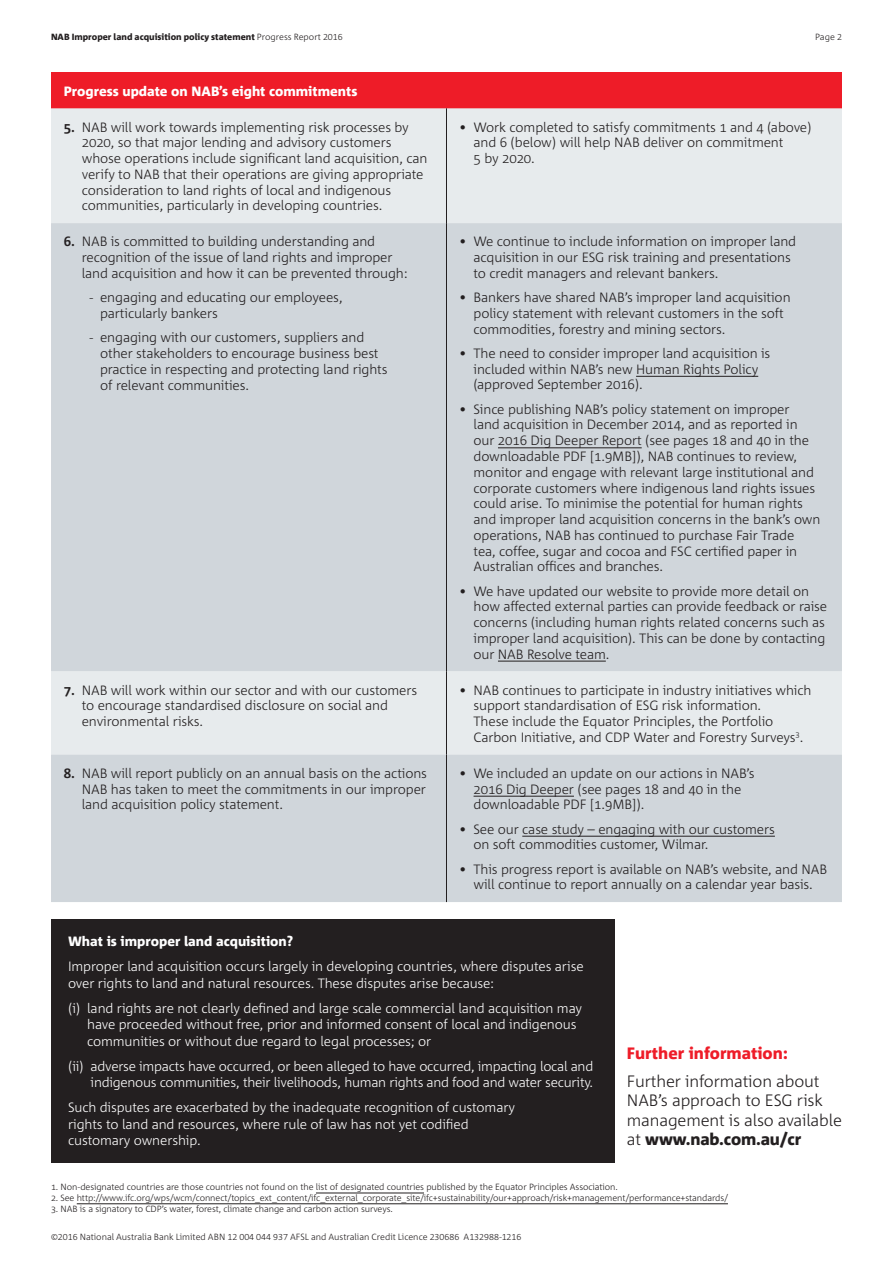
<style>
.page{position:relative;width:893px;height:1263px;background:#fff}
.page>*{position:absolute;margin:0;border:0;box-sizing:border-box;transform-origin:0 0}
.t1{font:300 16.5px/19.5px "Corpid";letter-spacing:-.01em;color:#231f20}
.t2{font:800 16.5px "Corpid";color:#ee1c28}
.t3{font:300 13.5px/15.8px "Corpid";letter-spacing:-.01em;color:#231f20}
.t4{font:300 13.5px/16.5px "Corpid";letter-spacing:-.01em;color:#fff}
.t5{font:800 13.5px "Corpid";color:#fff}
.t6{font:300 9px "Corpid C1";letter-spacing:-.01em;color:#231f20}
.t7{font:300 9px "Corpid";letter-spacing:-.01em;color:#231f20}
.t8{font:800 9px "Corpid C1";color:#231f20}
.s1{font-weight:300}
.s2{font-weight:700}
.s3{font-weight:800}
.s4{font-family:"Corpid C1"}
.s5{font-family:"Corpid"}
</style>
<div class="page">
<div style="left:51px;top:72px;width:791px;height:36px;background:#ee1c28"></div>
<div style="left:51px;top:108px;width:791px;height:115px;background:#e7ebed"></div>
<svg style="left:51px;top:223px;width:791px;height:679px;background:#d2d8dd"></svg>
<hr style="left:446px;top:108px;width:1px;height:115px;background:#231f20">
<hr style="left:446px;top:223px;width:1px;height:448px;background:#231f20">
<hr style="left:446px;top:754px;width:1px;height:148px;background:#231f20">
<hr style="left:446px;top:671px;width:1px;height:83px;background:#231f20">
<hr style="left:636px;top:376px;width:122px;height:1px;background:#231f20">
<hr style="left:498px;top:447px;width:144px;height:1px;background:#231f20">
<hr style="left:498px;top:661px;width:108px;height:1px;background:#231f20">
<hr style="left:474px;top:796px;width:100px;height:1px;background:#231f20">
<hr style="left:522px;top:836px;width:253px;height:1px;background:#231f20">
<div style="left:51px;top:919px;width:564px;height:243px;background:#231f20"></div>
<hr style="left:316px;top:1193px;width:108px;height:1px;background:#231f20">
<hr style="left:77px;top:1203px;width:651px;height:1px;background:#231f20">
<p class="t8" style="left:51px;top:31px;width:293px">NAB Improper land acquisition policy statement <span class="s1">Progress Report 2016</span></p>
<p class="t6" style="left:815px;top:31px;width:28px">Page 2</p>
<p class="t5" style="left:64px;top:83px;width:295px">Progress update on NAB’s eight commitments</p>
<p class="t3" style="left:82px;top:119px;width:347px;text-indent:-18px"><span class="s2">5.</span> NAB will work towards implementing risk processes by 2020, so that major lending and advisory customers whose operations include significant land acquisition, can verify to NAB that their operations are giving appropriate consideration to land rights of local and indigenous communities, particularly in developing countries.</p>
<p class="t3" style="left:474px;top:119px;width:340px;text-indent:-14px">• Work completed to satisfy commitments 1 and 4 (above) and 6 (below) will help NAB deliver on commitment<br>5 by 2020.</p>
<p class="t3" style="left:82px;top:234px;width:327px;text-indent:-18px"><span class="s2">6.</span> NAB is committed to building understanding and recognition of the issue of land rights and improper land acquisition and how it can be prevented through:</p>
<p class="t3" style="left:100px;top:290px;width:244px;text-indent:-11px">- engaging and educating our employees, particularly bankers</p>
<p class="t3" style="left:100px;top:330px;width:289px;text-indent:-11px">- engaging with our customers, suppliers and other stakeholders to encourage business best practice in respecting and protecting land rights of relevant communities.</p>
<p class="t3" style="left:474px;top:234px;width:324px;text-indent:-14px">• We continue to include information on improper land acquisition in our ESG risk training and presentations to credit managers and relevant bankers.</p>
<p class="t3" style="left:474px;top:290px;width:319px;text-indent:-14px">• Bankers have shared NAB’s improper land acquisition policy statement with relevant customers in the soft commodities, forestry and mining sectors.</p>
<p class="t3" style="left:474px;top:345px;width:298px;text-indent:-14px">• The need to consider improper land acquisition is included within NAB’s new Human Rights Policy (approved September 2016).</p>
<p class="t3" style="left:474px;top:401px;width:348px;text-indent:-14px">• Since publishing NAB’s policy statement on improper<br>land acquisition in December 2014, and as reported in our 2016 Dig Deeper Report (see pages 18 and 40 in the downloadable PDF [1.9MB]), NAB continues to review, monitor and engage with relevant large institutional and corporate customers where indigenous land rights issues could arise. To minimise the potential for human rights and improper land acquisition concerns in the bank’s own operations, NAB has continued to purchase Fair Trade<br>tea, coffee, sugar and cocoa and FSC certified paper in Australian offices and branches.</p>
<p class="t3" style="left:474px;top:583px;width:355px;text-indent:-14px">• We have updated our website to provide more detail on how affected external parties can provide feedback or raise concerns (including human rights related concerns such as improper land acquisition). This can be done by contacting our NAB Resolve team.</p>
<p class="t3" style="left:82px;top:682px;width:337px;text-indent:-18px"><span class="s2">7.</span> NAB will work within our sector and with our customers to encourage standardised disclosure on social and environmental risks.</p>
<p class="t3" style="left:474px;top:682px;width:339px;text-indent:-14px">• NAB continues to participate in industry initiatives which support standardisation of ESG risk information.<br>These include the Equator Principles, the Portfolio Carbon Initiative, and CDP Water and Forestry Surveys<sup>3</sup>.</p>
<p class="t3" style="left:82px;top:765px;width:347px;text-align:justify;text-indent:-18px"><span class="s2">8.</span> NAB will report publicly on an annual basis on the actions NAB has taken to meet the commitments in our improper land acquisition policy statement.</p>
<p class="t3" style="left:474px;top:765px;width:283px;text-indent:-14px">• We included an update on our actions in NAB’s<br>2016 Dig Deeper (see pages 18 and 40 in the downloadable PDF [1.9MB]).</p>
<p class="t3" style="left:474px;top:821px;width:303px;text-indent:-14px">• See our case study – engaging with our customers on soft commodities customer, Wilmar.</p>
<p class="t3" style="left:459px;top:861px;width:369px;text-align:center">• This progress report is available on NAB’s website, and NAB will continue to report annually on a calendar year basis.</p>
<p class="t5" style="left:68px;top:934px;width:227px">What is improper land acquisition?</p>
<p class="t4" style="left:68px;top:958px;width:517px">Improper land acquisition occurs largely in developing countries, where disputes arise over rights to land and natural resources. These disputes arise because:</p>
<p class="t4" style="left:87px;top:1000px;width:496px;text-indent:-19px">(i) land rights are not clearly defined and large scale commercial land acquisition may have proceeded without free, prior and informed consent of local and indigenous communities or without due regard to legal processes; or</p>
<p class="t4" style="left:68px;top:1058px;width:527px;text-align:right">(ii) adverse impacts have occurred, or been alleged to have occurred, impacting local and indigenous communities, their livelihoods, human rights and food and water security.</p>
<p class="t4" style="left:68px;top:1099px;width:448px">Such disputes are exacerbated by the inadequate recognition of customary rights to land and resources, where rule of law has not yet codified customary ownership.</p>
<p class="t2" style="left:627px;top:1044px;width:163px">Further information:</p>
<p class="t1" style="left:627px;top:1071px;width:217px">Further information about<br>NAB’s approach to ESG risk management is also available at <span class="s3">www.nab.com.au/cr</span></p>
<p class="t7" style="left:51px;top:1182px;width:568px">1. Non-designated countries are those countries not found on the <span class="s4">list of designated countries</span> published by the Equator Principles Association.</p>
<p class="t6" style="left:51px;top:1192px;width:678px"><span class="s5">2. See</span> http://www.ifc.org/wps/wcm/connect/topics_ext_content/ifc_external_corporate_site/ifc+sustainability/our+approach/risk+management/performance+standards/</p>
<p class="t7" style="left:51px;top:1204px;width:343px">3. NAB is a signatory to CDP’s water, forest, climate change and carbon action surveys.</p>
<p class="t6" style="left:51px;top:1231px;width:472px">©2016 National Australia Bank Limited ABN 12 004 044 937 AFSL and Australian Credit Licence 230686 A132988-1216</p>
</div>
